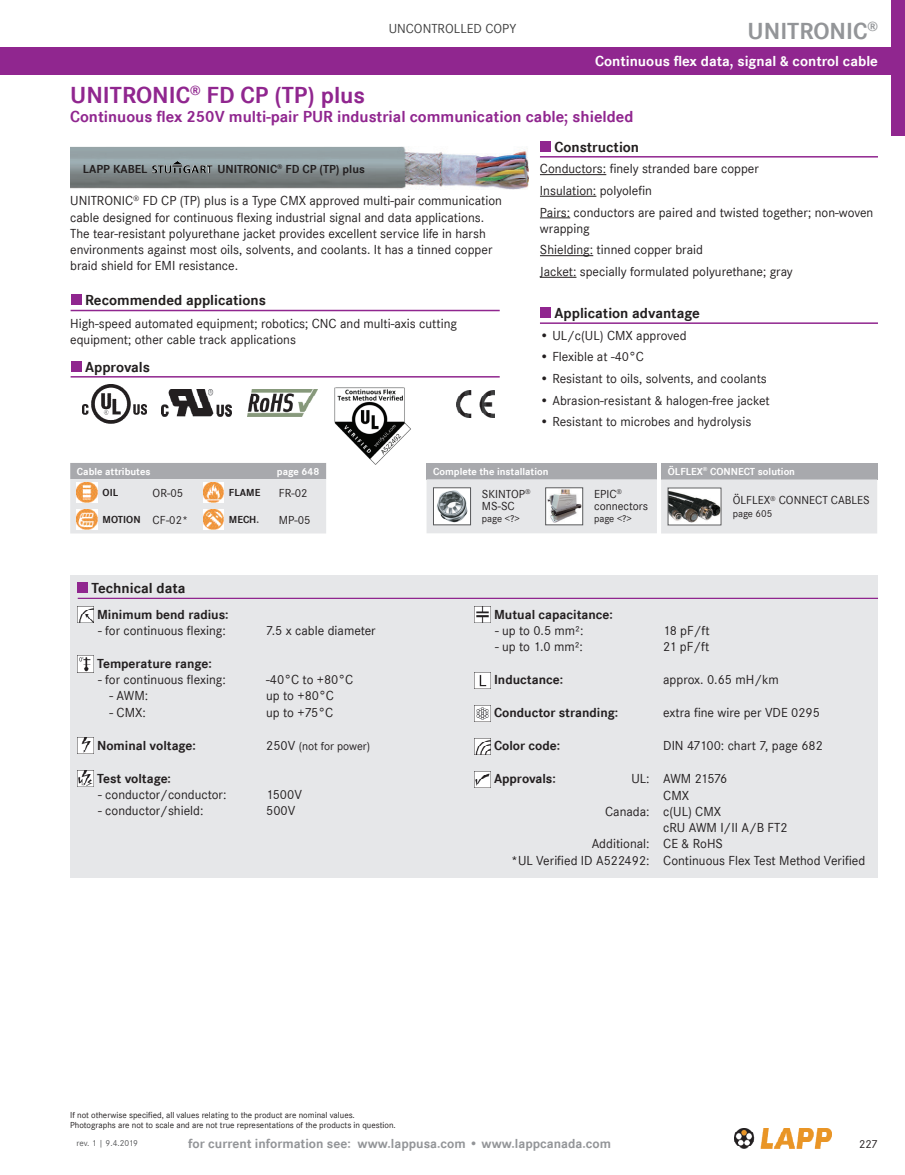
<style>
.page{position:relative;width:905px;height:1175px;background:#fff}
.page>*{position:absolute;margin:0;border:0;box-sizing:border-box;transform-origin:0 0}
.t1{font:700 24px "Corporate S";color:#90268f}
.t2{font:700 24px "Corporate S";color:#939598}
.t3{font:700 16.5px "Corporate S";color:#90268f}
.t4{font:700 15px "Corporate S";color:#231f20}
.t5{font:700 15px "Corporate S";color:#fff}
.t6{font:13.5px/16.2px "Corporate S";color:#231f20}
.t7{font:700 13.5px "Corporate S";color:#231f20}
.t8{font:700 13.5px "Corporate S";color:#939598}
.t9{font:13.5px "Corpo S";color:#404040}
.t10{font:13.5px "Corporate S";letter-spacing:-.035em;color:#231f20}
.t11{font:12px/12px "Corporate S";color:#231f20}
.t12{font:700 12px "Corporate S";color:#231f20}
.t13{font:700 10.5px "Corporate S";color:#fff}
.t14{font:700 10.5px "Corporate S";color:#231f20}
.t15{font:10.5px "Corporate S";color:#231f20}
.t16{font:9px/10.8px "Corporate S";color:#231f20}
.t17{font:9px "Corporate S";letter-spacing:-.01em;color:#57585a}
.s1{font-weight:400;font-size:12px}
.s2{font-size:13.5px}
.s3{font-weight:700}
</style>
<div class="page">
<img style="left:734px;top:1128px;width:98px;height:20px">
<div style="left:0;top:48px;width:904px;height:27px;background:#90268f"></div>
<div style="left:891px;top:0;width:13px;height:135px;background:#90268f"></div>
<div style="left:540px;top:141px;width:10px;height:10px;background:#90268f"></div>
<hr style="left:540px;top:156px;width:338px;height:1px;background:#90268f">
<div style="left:661px;top:463px;width:216px;height:16px;background:#a8a9ad"></div>
<div style="left:71px;top:294px;width:10px;height:11px;background:#90268f"></div>
<hr style="left:71px;top:310px;width:428px;height:1px;background:#90268f">
<div style="left:71px;top:361px;width:10px;height:10px;background:#90268f"></div>
<hr style="left:71px;top:376px;width:428px;height:1px;background:#90268f">
<div style="left:70px;top:575px;width:808px;height:38px;background:#e6e7e9"></div>
<div style="left:77px;top:582px;width:11px;height:11px;background:#90268f"></div>
<hr style="left:78px;top:597px;width:800px;height:2px;background:#90268f">
<div style="left:540px;top:307px;width:10px;height:11px;background:#90268f"></div>
<hr style="left:540px;top:322px;width:338px;height:2px;background:#90268f">
<svg style="left:70px;top:463px;width:256px;height:70px;background:#d6d7d9"></svg>
<img style="left:77px;top:482px;width:20px;height:21px">
<img style="left:203px;top:482px;width:20px;height:21px">
<img style="left:77px;top:510px;width:20px;height:20px">
<img style="left:203px;top:510px;width:20px;height:20px">
<div style="left:70px;top:599px;width:807px;height:279px;background:#e6e7e9"></div>
<img style="left:77px;top:606px;width:17px;height:17px">
<img style="left:77px;top:655px;width:17px;height:17px">
<img style="left:77px;top:737px;width:17px;height:16px">
<img style="left:77px;top:770px;width:17px;height:16px">
<img style="left:474px;top:606px;width:16px;height:17px">
<img style="left:474px;top:672px;width:16px;height:16px">
<img style="left:474px;top:705px;width:16px;height:16px">
<img style="left:474px;top:738px;width:16px;height:16px">
<img style="left:474px;top:771px;width:16px;height:16px">
<img style="left:70px;top:147px;width:458px;height:43px">
<img style="left:152px;top:161px;width:60px;height:12px">
<hr style="left:540px;top:174px;width:66px;height:1px;background:#231f20">
<hr style="left:540px;top:196px;width:56px;height:1px;background:#231f20">
<hr style="left:540px;top:217px;width:30px;height:1px;background:#231f20">
<hr style="left:540px;top:255px;width:53px;height:1px;background:#231f20">
<hr style="left:540px;top:277px;width:36px;height:1px;background:#231f20">
<img style="left:247px;top:389px;width:70px;height:27px">
<img style="left:83px;top:384px;width:63px;height:39px">
<img style="left:161px;top:390px;width:70px;height:27px">
<img style="left:457px;top:391px;width:38px;height:27px">
<div style="left:426px;top:463px;width:231px;height:16px;background:#a8a9ad"></div>
<svg style="left:426px;top:479px;width:451px;height:54px;background:#dcdddf"></svg>
<div style="left:433px;top:488px;width:37px;height:37px;background:#fff"></div>
<img style="left:437px;top:490px;width:30px;height:32px">
<div style="left:433px;top:487px;width:37px;height:38px;border:1px solid #57585a"></div>
<img style="left:547px;top:489px;width:34px;height:34px">
<div style="left:545px;top:487px;width:38px;height:38px;border:1px solid #57585a"></div>
<img style="left:335px;top:387px;width:76px;height:77px">
<p class="t9" style="left:389px;top:21px;width:129px">UNCONTROLLED COPY</p>
<h1 class="t2" style="left:747px;top:17px;width:132px">UNITRONIC<sup>®</sup></h1>
<p class="t5" style="left:595px;top:53px;width:284px">Continuous flex data, signal &amp; control cable</p>
<h1 class="t1" style="left:70px;top:81px;width:296px">UNITRONIC<sup>®</sup> FD CP (TP) plus</h1>
<p class="t3" style="left:70px;top:107px;width:564px">Continuous flex 250V multi-pair PUR industrial communication cable; shielded</p>
<p class="t12" style="left:83px;top:162px;width:66px">LAPP KABEL</p>
<p class="t12" style="left:217px;top:162px;width:149px">UNITRONIC<sup>®</sup> FD CP (TP) plus</p>
<p class="t6" style="left:70px;top:193px;width:433px">UNITRONIC<sup>®</sup> FD CP (TP) plus is a Type CMX approved multi-pair communication cable designed for continuous flexing industrial signal and data applications.<br>The tear-resistant polyurethane jacket provides excellent service life in harsh environments against most oils, solvents, and coolants. It has a tinned copper braid shield for EMI resistance.</p>
<p class="t4" style="left:85px;top:292px;width:182px">Recommended applications</p>
<p class="t6" style="left:70px;top:315px;width:388px">High-speed automated equipment; robotics; CNC and multi-axis cutting equipment; other cable track applications</p>
<p class="t4" style="left:85px;top:358px;width:66px">Approvals</p>
<p class="t4" style="left:554px;top:138px;width:86px">Construction</p>
<p class="t6" style="left:540px;top:158px;width:335px;line-height:21.6px">Conductors: finely stranded bare copper<br>Insulation: polyolefin<br>Pairs: conductors are paired and twisted together; non‑woven</p>
<p class="t6" style="left:540px;top:217px;width:254px;line-height:21.6px">wrapping<br>Shielding: tinned copper braid<br>Jacket: specially formulated polyurethane; gray</p>
<p class="t4" style="left:554px;top:304px;width:147px">Application advantage</p>
<p class="t6" style="left:540px;top:327px;width:148px">• UL/c(UL) CMX approved</p>
<p class="t6" style="left:540px;top:349px;width:105px">• Flexible at -40°C</p>
<p class="t6" style="left:540px;top:370px;width:228px">• Resistant to oils, solvents, and coolants</p>
<p class="t6" style="left:540px;top:392px;width:231px">• Abrasion-resistant &amp; halogen-free jacket</p>
<p class="t6" style="left:540px;top:413px;width:213px">• Resistant to microbes and hydrolysis</p>
<p class="t13" style="left:77px;top:465px;width:75px">Cable attributes</p>
<p class="t13" style="left:277px;top:465px;width:44px">page 648</p>
<p class="t14" style="left:103px;top:487px;width:17px">OIL</p>
<p class="t11" style="left:153px;top:487px;width:32px">OR-05</p>
<p class="t14" style="left:229px;top:487px;width:33px">FLAME</p>
<p class="t11" style="left:279px;top:487px;width:30px">FR-02</p>
<p class="t14" style="left:103px;top:514px;width:87px">MOTION <span class="s1">CF-02*</span></p>
<p class="t14" style="left:229px;top:514px;width:32px">MECH.</p>
<p class="t11" style="left:279px;top:514px;width:33px">MP-05</p>
<p class="t4" style="left:92px;top:579px;width:95px">Technical data</p>
<p class="t7" style="left:97px;top:606px;width:133px">Minimum bend radius:</p>
<p class="t6" style="left:98px;top:622px;width:129px">- for continuous flexing:</p>
<p class="t6" style="left:266px;top:622px;width:111px">7.5 x cable diameter</p>
<p class="t7" style="left:97px;top:655px;width:116px">Temperature range:</p>
<p class="t6" style="left:98px;top:671px;width:129px">- for continuous flexing:</p>
<p class="t6" style="left:266px;top:671px;width:89px">-40°C to +80°C</p>
<p class="t6" style="left:110px;top:688px;width:40px">- AWM:</p>
<p class="t6" style="left:266px;top:688px;width:69px">up to +80°C</p>
<p class="t6" style="left:110px;top:704px;width:38px">- CMX:</p>
<p class="t6" style="left:266px;top:704px;width:69px">up to +75°C</p>
<p class="t7" style="left:97px;top:737px;width:100px">Nominal voltage:</p>
<p class="t11" style="left:266px;top:739px;width:105px"><span class="s2">250V</span> (not for power)</p>
<p class="t7" style="left:97px;top:770px;width:75px">Test voltage:</p>
<p class="t6" style="left:98px;top:786px;width:130px">- conductor/conductor:</p>
<p class="t6" style="left:266px;top:786px;width:37px">1500V</p>
<p class="t6" style="left:98px;top:802px;width:107px">- conductor/shield:</p>
<p class="t6" style="left:266px;top:802px;width:31px">500V</p>
<p class="t13" style="left:433px;top:465px;width:117px">Complete the installation</p>
<p class="t11" style="left:482px;top:488px;width:50px">SKINTOP<sup>®<br></sup>MS-SC</p>
<p class="t15" style="left:482px;top:513px;width:39px">page &lt;?&gt;</p>
<p class="t11" style="left:594px;top:488px;width:56px">EPIC<sup>® </sup>connectors</p>
<p class="t15" style="left:594px;top:513px;width:39px">page &lt;?&gt;</p>
<p class="t13" style="left:668px;top:465px;width:129px">ÖLFLEX<sup>®</sup> CONNECT solution</p>
<p class="t11" style="left:732px;top:494px;width:138px">ÖLFLEX<sup>®</sup> CONNECT CABLES</p>
<p class="t15" style="left:732px;top:507px;width:41px">page 605</p>
<p class="t7" style="left:494px;top:606px;width:120px">Mutual capacitance:</p>
<p class="t6" style="left:495px;top:622px;width:90px">- up to 0.5 mm²:</p>
<p class="t6" style="left:663px;top:622px;width:48px">18 pF/ft</p>
<p class="t6" style="left:495px;top:639px;width:89px">- up to 1.0 mm²:</p>
<p class="t6" style="left:663px;top:639px;width:48px">21 pF/ft</p>
<p class="t7" style="left:494px;top:672px;width:71px">Inductance:</p>
<p class="t6" style="left:663px;top:672px;width:117px">approx. 0.65 mH/km</p>
<p class="t7" style="left:494px;top:705px;width:126px">Conductor stranding:</p>
<p class="t6" style="left:663px;top:705px;width:158px">extra fine wire per VDE 0295</p>
<p class="t7" style="left:494px;top:738px;width:68px">Color code:</p>
<p class="t6" style="left:663px;top:738px;width:161px">DIN 47100: chart 7, page 682</p>
<p class="t7" style="left:494px;top:771px;width:63px">Approvals:</p>
<p class="t10" style="left:631px;top:771px;width:97px">UL: AWM 21576</p>
<p class="t6" style="left:663px;top:787px;width:27px">CMX</p>
<p class="t6" style="left:605px;top:803px;width:117px">Canada: c(UL) CMX</p>
<p class="t6" style="left:663px;top:819px;width:126px">cRU AWM I/II A/B FT2</p>
<p class="t6" style="left:591px;top:835px;width:133px">Additional: CE &amp; RoHS</p>
<p class="t6" style="left:511px;top:852px;width:355px"><span class="s3">*</span>UL Verified ID A522492: Continuous Flex Test Method Verified</p>
<p class="t16" style="left:70px;top:1109px;width:327px">If not otherwise specified, all values relating to the product are nominal values.<br>Photographs are not to scale and are not true representations of the products in question.</p>
<p class="t17" style="left:76px;top:1137px;width:63px">rev. 1 | 9.4.2019</p>
<p class="t8" style="left:188px;top:1135px;width:424px">for current information see: www.lappusa.com • www.lappcanada.com</p>
<p class="t11" style="left:859px;top:1138px;width:20px">227</p>
</div>
